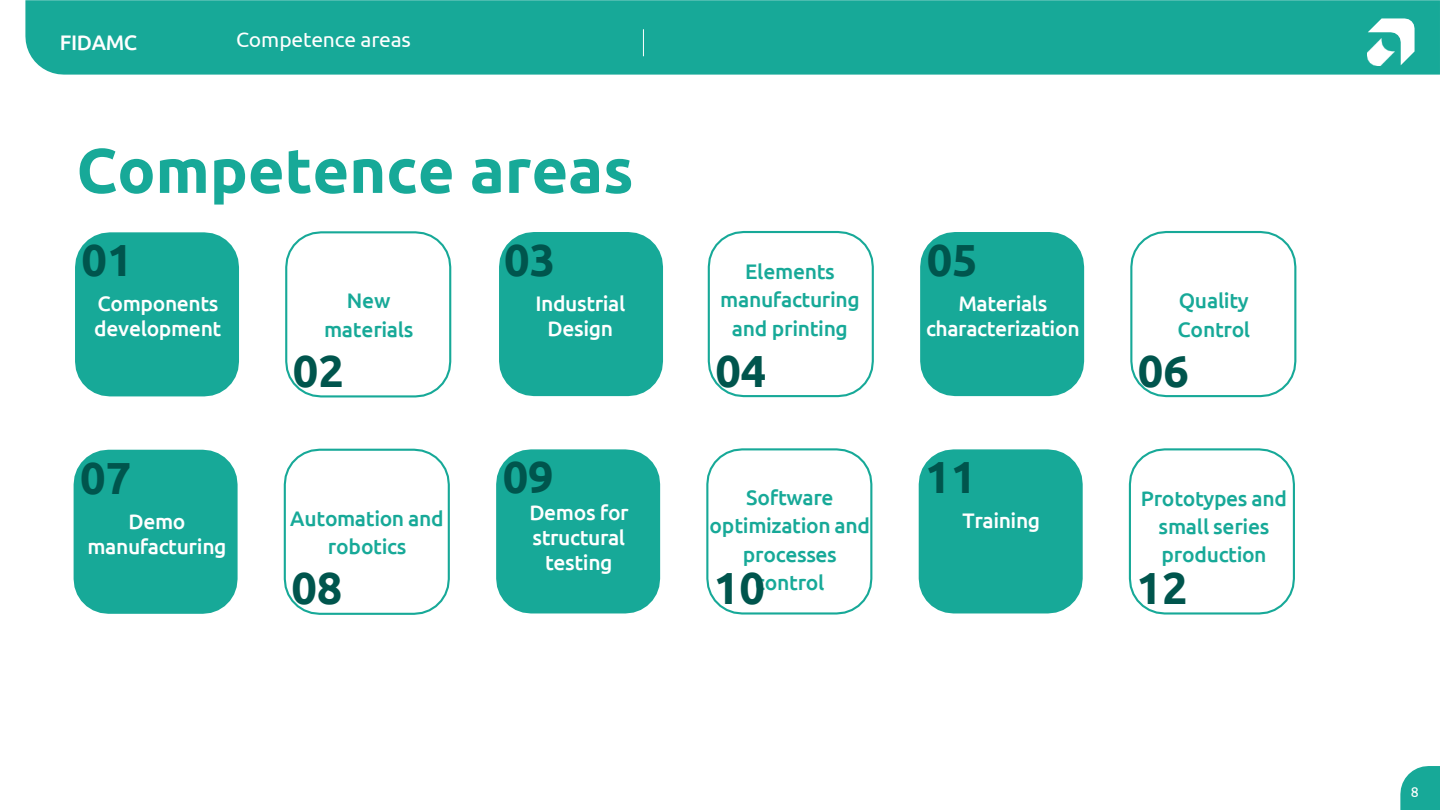
<style>
.page{position:relative;width:1440px;height:810px;background:#fff}
.page>*{position:absolute;margin:0;border:0;box-sizing:border-box;transform-origin:0 0}
.t1{font:700 63px "Ubuntu";color:#17a998}
.t2{font:700 45px "Ubuntu";color:#00554d}
.t3{font:500 21px/28.5px "Ubuntu";letter-spacing:-.015em;color:#17a998;text-align:center}
.t4{font:500 21px/25.2px "Ubuntu";letter-spacing:-.02em;color:#fff;text-align:center}
.t5{font:21px "Ubuntu";letter-spacing:-.01em;color:#fff}
.t6{font:14.25px "Ubuntu";color:#fff}
</style>
<div class="page">
<svg style="left:1400px;top:766px;width:40px;height:44px;background:#30b2a3"></svg>
<div style="left:25px;top:0;width:1415px;height:75px;background:#17a998"></div>
<svg style="left:643px;top:29px;width:1px;height:27px"></svg>
<div style="left:75px;top:232px;width:164px;height:164px;background:#17a998"></div>
<svg style="left:285px;top:231px;width:167px;height:167px"></svg>
<div style="left:499px;top:232px;width:164px;height:164px;background:#17a998"></div>
<svg style="left:707px;top:230px;width:167px;height:168px"></svg>
<div style="left:920px;top:232px;width:164px;height:164px;background:#17a998"></div>
<svg style="left:1130px;top:230px;width:167px;height:168px"></svg>
<div style="left:74px;top:450px;width:164px;height:164px;background:#17a998"></div>
<svg style="left:283px;top:448px;width:167px;height:167px"></svg>
<div style="left:496px;top:449px;width:164px;height:164px;background:#17a998"></div>
<svg style="left:706px;top:448px;width:167px;height:167px"></svg>
<div style="left:919px;top:449px;width:164px;height:164px;background:#17a998"></div>
<svg style="left:1128px;top:448px;width:167px;height:167px"></svg>
<svg style="left:1368px;top:18px;width:47px;height:47px"></svg>
<p class="t4" style="left:60px;top:29px;width:79px">FIDAMC</p>
<p class="t5" style="left:236px;top:27px;width:177px">Competence areas</p>
<h2 class="t1" style="left:76px;top:132px;width:559px">Competence areas</h2>
<p class="t2" style="left:82px;top:233px;width:53px">01</p>
<p class="t4" style="left:94px;top:290px;width:129px;text-align:left">Components development</p>
<p class="t2" style="left:80px;top:450px;width:53px">07</p>
<p class="t4" style="left:87px;top:508px;width:141px">Demo manufacturing</p>
<p class="t3" style="left:324px;top:286px;width:91px">New materials</p>
<p class="t2" style="left:293px;top:344px;width:53px">02</p>
<p class="t3" style="left:290px;top:503px;width:155px">Automation and robotics</p>
<p class="t2" style="left:291px;top:561px;width:53px">08</p>
<p class="t2" style="left:504px;top:233px;width:53px">03</p>
<p class="t4" style="left:535px;top:290px;width:91px">Industrial<br>Design</p>
<p class="t2" style="left:503px;top:450px;width:53px">09</p>
<p class="t4" style="left:529px;top:499px;width:101px">Demos for structural testing</p>
<p class="t3" style="left:720px;top:256px;width:141px">Elements manufacturing and printing</p>
<p class="t2" style="left:715px;top:343px;width:53px">04</p>
<p class="t3" style="left:710px;top:482px;width:162px">Software optimization and processes control</p>
<p class="t2" style="left:714px;top:561px;width:53px">10</p>
<p class="t2" style="left:927px;top:233px;width:53px">05</p>
<p class="t4" style="left:926px;top:290px;width:155px">Materials characterization</p>
<p class="t2" style="left:925px;top:450px;width:53px">11</p>
<p class="t4" style="left:963px;top:507px;width:79px">Training</p>
<p class="t3" style="left:1178px;top:286px;width:74px;text-align:left">Quality<br>Control</p>
<p class="t2" style="left:1138px;top:343px;width:53px">06</p>
<p class="t3" style="left:1141px;top:483px;width:148px">Prototypes and small series production</p>
<p class="t2" style="left:1136px;top:561px;width:53px">12</p>
<p class="t6" style="left:1411px;top:783px;width:10px">8</p>
</div>
